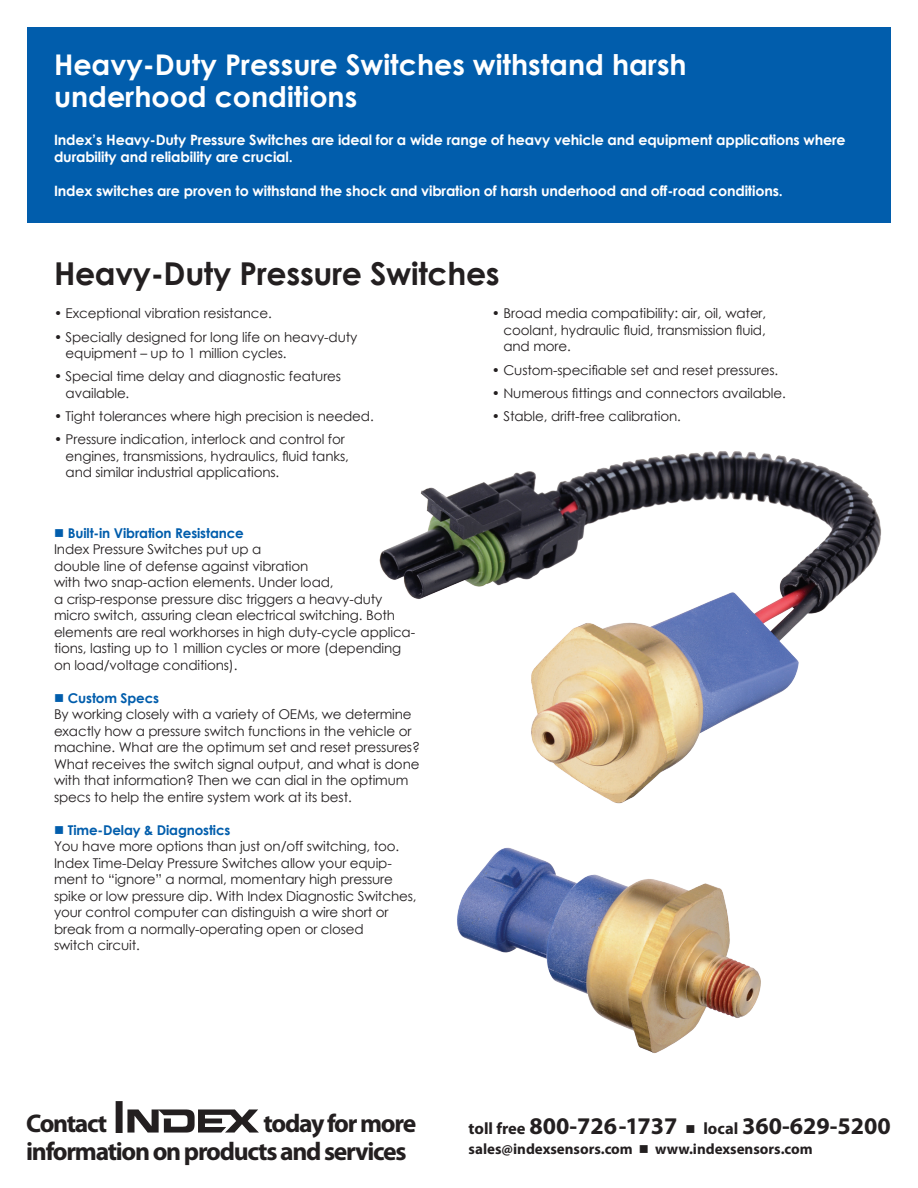
<style>
.page{position:relative;width:918px;height:1188px;background:#fff}
.page>*{position:absolute;margin:0;border:0;box-sizing:border-box;transform-origin:0 0}
.t1{font:700 31.5px "Century Gothic";letter-spacing:-.01em;color:#231f20}
.t2{font:700 28.5px/31.5px "Century Gothic";color:#fff}
.t3{font:700 25.65px/28.3px "Myriad Pro";letter-spacing:-.05em;color:#231f20}
.t4{font:700 24px "Myriad Pro";color:#231f20}
.t5{font:700 15px "Myriad Pro";color:#231f20}
.t6{font:700 14.25px/17.2px "Century Gothic";letter-spacing:-.01em;color:#fff}
.t7{font:13.5px/16.5px "Century Gothic";letter-spacing:-.01em;color:#231f20}
.t8{font:700 13.5px "Century Gothic";letter-spacing:-.01em;color:#015dac}
.s1{font-size:16.5px}
</style>
<div class="page">
<img style="left:116px;top:1101px;width:143px;height:32px">
<div style="left:27px;top:27px;width:864px;height:195px;background:#015dac"></div>
<img style="left:379px;top:451px;width:502px;height:353px">
<img style="left:457px;top:847px;width:304px;height:206px">
<p class="t2" style="left:54px;top:48px;width:634px">Heavy-Duty Pressure Switches withstand harsh underhood conditions</p>
<p class="t6" style="left:54px;top:130px;width:793px">Index’s Heavy-Duty Pressure Switches are ideal for a wide range of heavy vehicle and equipment applications where durability and reliability are crucial.</p>
<p class="t6" style="left:54px;top:182px;width:730px">Index switches are proven to withstand the shock and vibration of harsh underhood and off-road conditions.</p>
<p class="t1" style="left:54px;top:250px;width:447px">Heavy-Duty Pressure Switches</p>
<p class="t7" style="left:54px;top:305px;width:219px">• Exceptional vibration resistance.</p>
<p class="t7" style="left:66px;top:328px;width:293px;text-indent:-12px">• Specially designed for long life on heavy-duty equipment – up to 1 million cycles.</p>
<p class="t7" style="left:66px;top:368px;width:277px;text-indent:-12px">• Special time delay and diagnostic features available.</p>
<p class="t7" style="left:54px;top:408px;width:321px">• Tight tolerances where high precision is needed.</p>
<p class="t7" style="left:66px;top:431px;width:285px;text-indent:-12px">• Pressure indication, interlock and control for engines, transmissions, hydraulics, fluid tanks, and similar industrial applications.</p>
<p class="t7" style="left:503px;top:305px;width:264px;text-align:justify;text-indent:-12px">• Broad media compatibility: air, oil, water, coolant, hydraulic fluid, transmission fluid, and more.</p>
<p class="t7" style="left:492px;top:361px;width:288px">• Custom-specifiable set and reset pressures.</p>
<p class="t7" style="left:492px;top:384px;width:295px">• Numerous fittings and connectors available.</p>
<p class="t7" style="left:492px;top:408px;width:191px">• Stable, drift-free calibration.</p>
<p class="t8" style="left:54px;top:522px;width:191px">■ Built-in Vibration Resistance</p>
<p class="t7" style="left:54px;top:541px;width:363px">Index Pressure Switches put up a<br>double line of defense against vibration<br>with two snap-action elements. Under load,<br>a crisp-response pressure disc triggers a heavy-duty micro switch, assuring clean electrical switching. Both elements are real workhorses in high duty-cycle applica&shy;tions, lasting up to 1 million cycles or more (depending on load/voltage conditions).</p>
<p class="t8" style="left:54px;top:687px;width:107px">■ Custom Specs</p>
<p class="t7" style="left:54px;top:706px;width:368px">By working closely with a variety of OEMs, we determine exactly how a pressure switch functions in the vehicle or machine. What are the optimum set and reset pressures?<br>What receives the switch signal output, and what is done with that information? Then we can dial in the optimum specs to help the entire system work at its best.</p>
<p class="t8" style="left:54px;top:819px;width:178px">■ Time-Delay &amp; Diagnostics</p>
<p class="t7" style="left:54px;top:838px;width:364px">You have more options than just on/off switching, too.<br>Index Time-Delay Pressure Switches allow your equip&shy;ment to “ignore” a normal, momentary high pressure spike or low pressure dip. With Index Diagnostic Switches, your control computer can distinguish a wire short or break from a normally-operating open or closed<br>switch circuit.</p>
<p class="t3" style="left:26px;top:1108px;width:392px;text-indent:237px">today for more information on products and services</p>
<p class="t4" style="left:469px;top:1110px;width:424px"><span class="s1">toll free</span> 800-726-1737 ■ <span class="s1">local</span> 360-629-5200</p>
<p class="t3" style="left:26px;top:1108px;width:83px">Contact</p>
<p class="t5" style="left:469px;top:1139px;width:346px">sales@indexsensors.com ■ www.indexsensors.com</p>
</div>
